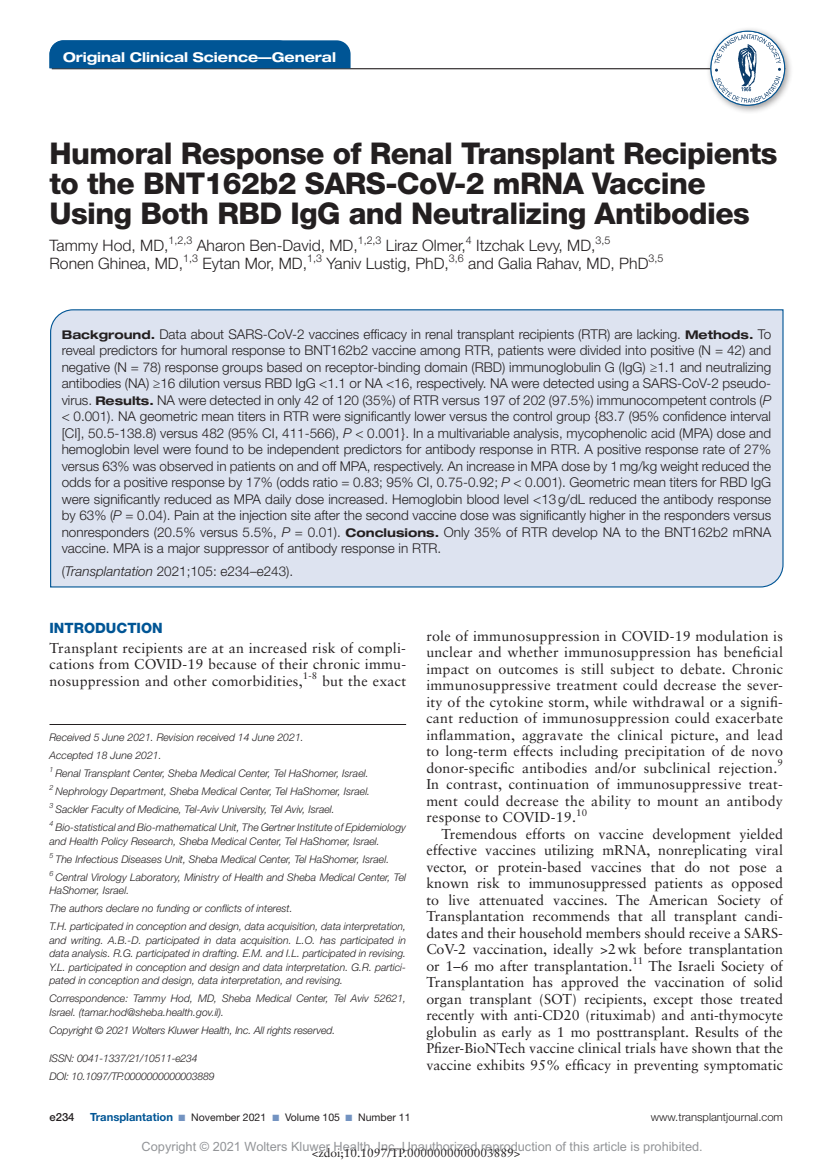
<style>
.page{position:relative;width:837px;height:1161px;background:#fff}
.page>*{position:absolute;margin:0;border:0;box-sizing:border-box;transform-origin:0 0}
.t1{font:800 30px/30px "Helvetica Neue LT Std";letter-spacing:-.02em;color:#231f20}
.t2{font:300 15.75px "Helvetica Neue LT Std";color:#231f20}
.t3{font:14.25px/16.5px "Sabon LT Std";letter-spacing:.015em;color:#231f20;text-align:justify}
.t4{font:800 14.25px "Helvetica Neue LT Std";color:#005595}
.t5{font:300 13.5px/16.5px "Helvetica Neue LT Std";color:#231f20;text-align:justify}
.t6{font:700 expanded 13.5px "Helvetica Neue LT Std";color:#fff}
.t7{font:12.75px "Arial MT Std";color:#939598}
.t8{font:12px "Sabon LT Std";color:#231f20}
.t9{font:300 11.25px "Helvetica Neue LT Std";color:#231f20}
.t10{font:500 11.25px "Helvetica Neue LT Std";color:#231f20}
.t11{font:300 10.65px "Helvetica Neue LT Std";color:#231f20}
.t12{font:italic 300 10.5px/18px "Helvetica Neue LT Std";color:#231f20}
.t13{font:italic 300 10.5px/18px "Helvetica Neue LT Std";letter-spacing:-.02em;color:#231f20}
.t14{font:10.5px "Helvetica Neue LT Std";color:#231f20}
.t15{font:9.75px "Sabon LT Std";color:#231f20}
.s1{font-weight:700;font-stretch:expanded;font-size:12px}
.s2{font-style:italic}
.s3{font-weight:700;font-size:11.25px;color:#005595}
.s4{color:#7393c1}
</style>
<div class="page">
<hr style="left:52px;top:68px;width:733px;height:1px;background:#231f20">
<div style="left:706px;top:26px;width:88px;height:89px;background:#231f20;opacity:.45"></div>
<svg style="left:711px;top:31px;width:74px;height:74px"></svg>
<svg style="left:715px;top:34px;width:66px;height:69px"></svg>
<div style="left:710px;top:31px;width:75px;height:75px;border:1px solid #005595;border-radius:50%"></div>
<hr style="left:50px;top:724px;width:356px;height:1px;background:#231f20">
<div style="left:50px;top:40px;width:301px;height:28px;background:#005595"></div>
<div style="left:50px;top:309px;width:734px;height:279px;background:#dde3f0"></div>
<p class="t6" style="left:63px;top:48px;width:274px">Original Clinical Science—General</p>
<h1 class="t1" style="left:50px;top:138px;width:730px">Humoral Response of Renal Transplant Recipients to the BNT162b2 SARS-CoV-2 mRNA Vaccine<br>Using Both RBD IgG and Neutralizing Antibodies</h1>
<p class="t2" style="left:50px;top:236px;width:121px">Tammy Hod, MD,</p>
<p class="t11" style="left:169px;top:233px;width:25px">1,2,3</p>
<p class="t2" style="left:197px;top:236px;width:163px">Aharon Ben-David, MD,</p>
<p class="t11" style="left:358px;top:233px;width:25px">1,2,3</p>
<p class="t2" style="left:386px;top:236px;width:81px">Liraz Olmer,</p>
<p class="t11" style="left:466px;top:233px;width:7px">4</p>
<p class="t2" style="left:476px;top:236px;width:121px">Itzchak Levy, MD,</p>
<p class="t11" style="left:596px;top:233px;width:16px">3,5</p>
<p class="t2" style="left:49px;top:254px;width:135px">Ronen Ghinea, MD,</p>
<p class="t11" style="left:183px;top:251px;width:16px">1,3</p>
<p class="t2" style="left:202px;top:254px;width:106px">Eytan Mor, MD,</p>
<p class="t11" style="left:307px;top:251px;width:16px">1,3</p>
<p class="t2" style="left:326px;top:254px;width:124px">Yaniv Lustig, PhD,</p>
<p class="t11" style="left:449px;top:251px;width:16px">3,6</p>
<p class="t2" style="left:468px;top:254px;width:182px">and Galia Rahav, MD, PhD</p>
<p class="t11" style="left:648px;top:251px;width:16px">3,5</p>
<p class="t5" style="left:62px;top:326px;width:711px"><span class="s1">Background.</span> Data about SARS-CoV-2 vaccines efficacy in renal transplant recipients (RTR) are lacking. <span class="s1">Methods.</span> To reveal predictors for humoral response to BNT162b2 vaccine among RTR, patients were divided into positive (N = 42) and negative (N = 78) response groups based on receptor-binding domain (RBD) immunoglobulin G (IgG) ≥1.1 and neutralizing antibodies (NA) ≥16 dilution versus RBD IgG &lt;1.1 or NA &lt;16, respectively. NA were detected using a SARS-CoV-2 pseudo&shy;virus. <span class="s1">Results.</span> NA were detected in only 42 of 120 (35%) of RTR versus 197 of 202 (97.5%) immunocompetent controls (<span class="s2">P </span>&lt; 0.001). NA geometric mean titers in RTR were significantly lower versus the control group {83.7 (95% confidence interval [CI], 50.5-138.8) versus 482 (95% CI, 411-566), <span class="s2">P</span> &lt; 0.001}. In a multivariable analysis, mycophenolic acid (MPA) dose and hemoglobin level were found to be independent predictors for antibody response in RTR. A positive response rate of 27% versus 63% was observed in patients on and off MPA, respectively. An increase in MPA dose by 1mg/kg weight reduced the odds for a positive response by 17% (odds ratio = 0.83; 95% CI, 0.75-0.92; <span class="s2">P</span> &lt; 0.001). Geometric mean titers for RBD IgG were significantly reduced as MPA daily dose increased. Hemoglobin blood level &lt;13g/dL reduced the antibody response by 63% (<span class="s2">P</span> = 0.04). Pain at the injection site after the second vaccine dose was significantly higher in the responders versus nonresponders (20.5% versus 5.5%, <span class="s2">P</span> = 0.01). <span class="s1">Conclusions.</span> Only 35% of RTR develop NA to the BNT162b2 mRNA vaccine. MPA is a major suppressor of antibody response in RTR.</p>
<p class="t5" style="left:62px;top:563px;width:233px">(<span class="s2">Transplantation</span> 2021;105: e234–e243).</p>
<p class="t4" style="left:50px;top:620px;width:115px">INTRODUCTION</p>
<p class="t3" style="left:50px;top:639px;width:358px">Transplant recipients are at an increased risk of compli&shy;cations from COVID-19 because of their chronic immu&shy;nosuppression and other comorbidities,<sup>1-8</sup> but the exact</p>
<p class="t3" style="left:426px;top:627px;width:358px">role of immunosuppression in COVID-19 modulation is unclear and whether immunosuppression has beneficial impact on outcomes is still subject to debate. Chronic immunosuppressive treatment could decrease the sever&shy;ity of the cytokine storm, while withdrawal or a signifi&shy;cant reduction of immunosuppression could exacerbate inflammation, aggravate the clinical picture, and lead to long-term effects including precipitation of de novo donor-specific antibodies and/or subclinical rejection.</p>
<p class="t12" style="left:50px;top:728px;width:358px">Received 5 June 2021. Revision received 14 June 2021.<br>Accepted 18 June 2021.<br><sup>1</sup> Renal Transplant Center, Sheba Medical Center, Tel HaShomer, Israel.<br><sup>2</sup> Nephrology Department, Sheba Medical Center, Tel HaShomer, Israel.<br><sup>3</sup> Sackler Faculty of Medicine, Tel-Aviv University, Tel Aviv, Israel.<br><sup>4</sup> Bio-statistical and Bio-mathematical Unit, The Gertner Institute of Epidemiology</p>
<p class="t12" style="left:50px;top:832px;width:358px">and Health Policy Research, Sheba Medical Center, Tel HaShomer, Israel.<br><sup>5</sup> The Infectious Diseases Unit, Sheba Medical Center, Tel HaShomer, Israel.<br><sup>6</sup> Central Virology Laboratory, Ministry of Health and Sheba Medical Center, Tel</p>
<p class="t12" style="left:50px;top:881px;width:358px">HaShomer, Israel.<br>The authors declare no funding or conflicts of interest.<br>T.H. participated in conception and design, data acquisition, data interpretation,</p>
<p class="t12" style="left:50px;top:933px;width:358px;line-height:13.5px;text-align:justify">and writing. A.B.-D. participated in data acquisition. L.O. has participated in data analysis. R.G. participated in drafting. E.M. and I.L. participated in revising.<br>Y.L. participated in conception and design and data interpretation. G.R. partici&shy;pated in conception and design, data interpretation, and revising.</p>
<p class="t12" style="left:50px;top:991px;width:358px;line-height:13.5px">Correspondence: Tammy Hod, MD, Sheba Medical Center, Tel Aviv 52621,<br>Israel. (tamar.hod@sheba.health.gov.il).</p>
<p class="t12" style="left:50px;top:1021px;width:287px">Copyright © 2021 Wolters Kluwer Health, Inc. All rights reserved.</p>
<p class="t15" style="left:778px;top:757px;width:7px">9</p>
<p class="t3" style="left:426px;top:776px;width:358px">In contrast, continuation of immunosuppressive treat&shy;ment could decrease the ability to mount an antibody response to COVID-19.</p>
<p class="t15" style="left:576px;top:807px;width:12px">10</p>
<p class="t3" style="left:426px;top:825px;width:358px;text-indent:15px">Tremendous efforts on vaccine development yielded effective vaccines utilizing mRNA, nonreplicating viral vector, or protein-based vaccines that do not pose a known risk to immunosuppressed patients as opposed to live attenuated vaccines. The American Society of Transplantation recommends that all transplant candi&shy;dates and their household members should receive a SARS-CoV-2 vaccination, ideally &gt;2wk before transplantation or 1–6 mo after transplantation.</p>
<p class="t15" style="left:632px;top:955px;width:12px">11</p>
<p class="t3" style="left:426px;top:957px;width:358px;text-indent:222px">The Israeli Society of Transplantation has approved the vaccination of solid organ transplant (SOT) recipients, except those treated recently with anti-CD20 (rituximab) and anti-thymocyte globulin as early as 1 mo posttransplant. Results of the Pfizer-BioNTech vaccine clinical trials have shown that the vaccine exhibits 95% efficacy in preventing symptomatic</p>
<p class="t13" style="left:50px;top:1049px;width:167px">ISSN: 0041-1337/21/10511-e234<br>DOI: 10.1097/TP.0000000000003889</p>
<p class="t10" style="left:50px;top:1110px;width:27px">e234</p>
<p class="t14" style="left:90px;top:1111px;width:322px"><span class="s3">Transplantation</span> <span class="s4">■</span> November 2021 <span class="s4">■</span> Volume 105 <span class="s4">■</span> Number 11</p>
<p class="t9" style="left:651px;top:1110px;width:134px">www.transplantjournal.com</p>
<p class="t7" style="left:142px;top:1139px;width:563px">Copyright © 2021 Wolters Kluwer Health, Inc. Unauthorized reproduction of this article is prohibited.</p>
<p class="t8" style="left:312px;top:1146px;width:210px">&lt;zdoi;10.1097/TP.0000000000003889&gt;</p>
</div>
